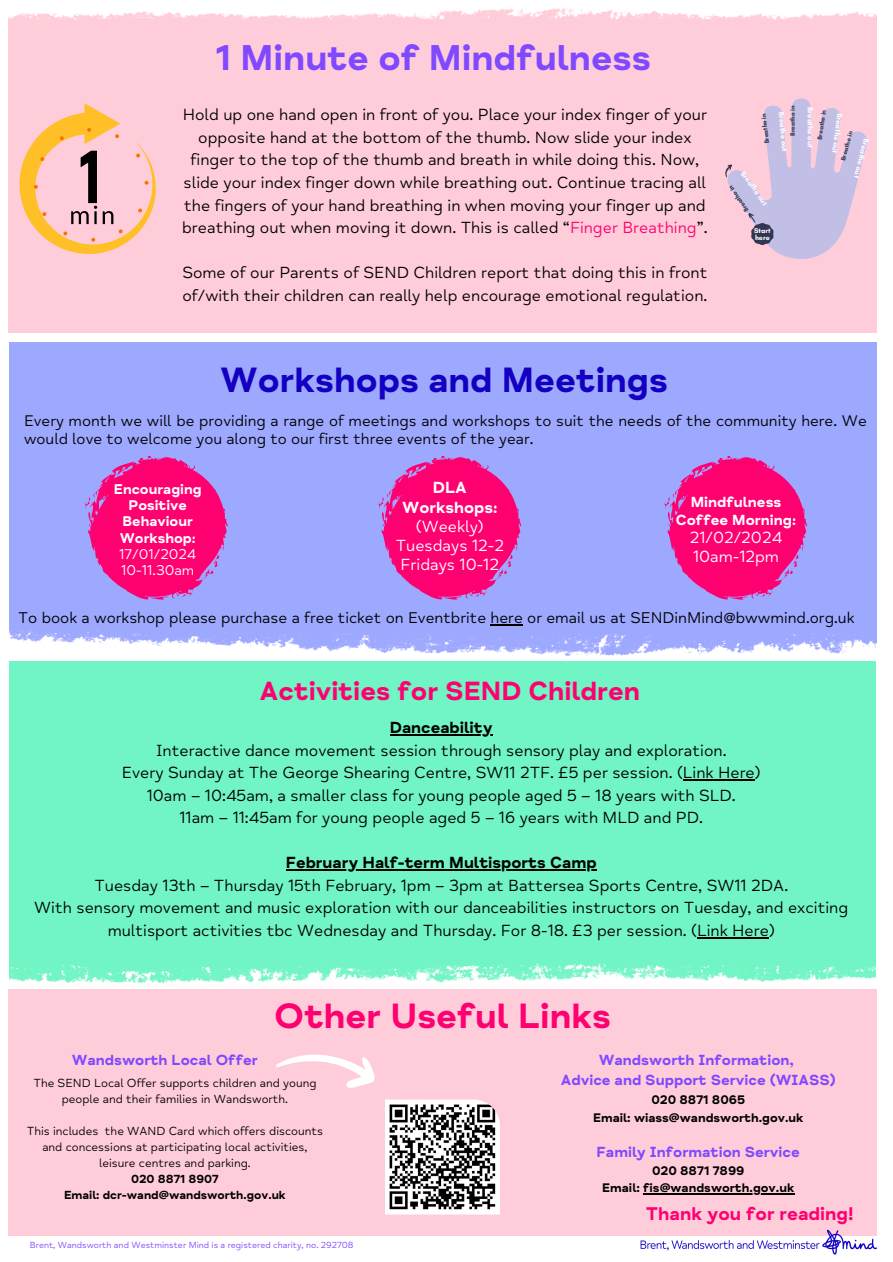
<style>
.page{position:relative;width:893px;height:1262px;background:#fff}
.page>*{position:absolute;margin:0;border:0;box-sizing:border-box;transform-origin:0 0}
.t1{font:700 36.75px "Mind Meridian";color:#8149ff}
.t2{font:700 36px "Mind Meridian";color:#1300c1}
.t3{font:36px "Mind Meridian Display";color:#ff0071}
.t4{font:27px "Mind Meridian Display";color:#ff0071}
.t5{font:700 18.75px "Mind Meridian";color:#ff0071}
.t6{font:16.5px/22.5px "Mind Meridian";color:#000;text-align:center}
.t7{font:16.5px/19.2px "Mind Meridian";color:#fff;text-align:center}
.t8{font:700 16.5px "Mind Meridian";color:#000}
.t9{font:15.9px "Mind Meridian";color:#000}
.t10{font:15.75px/18px "Mind Meridian";color:#000}
.t11{font:700 15px/20.9px "Mind Meridian";color:#8149ff;text-align:center}
.t12{font:15px/18px "Mind Meridian Display";color:#fff;text-align:center}
.t13{font:14.4px/16.2px "Mind Meridian Display";color:#fff;text-align:center}
.t14{font:14.4px "Mind Meridian";color:#fff}
.t15{font:700 12.75px/17px "Mind Meridian";color:#000;text-align:center}
.t16{font:12px/16px "Mind Meridian";color:#000;text-align:center}
.t17{font:700 12px "Mind Meridian";color:#000}
.t18{font:9px "Mind Meridian";color:#8149ff}
.t19{font:700 7.5px "Glacial Indifference";color:#fff}
.t20{font:700 7.05px "Glacial Indifference";color:#fff}
.t21{font:700 6.45px "Glacial Indifference";color:#333652}
.s1{color:#ff0071}
.s2{font-family:"Mind Meridian Display"}
</style>
<div class="page">
<div style="left:10px;top:702px;width:865px;height:282px;background:#71f5c4"></div>
<div style="left:9px;top:989px;width:867px;height:245px;background:#ffcdd9"></div>
<img style="left:10px;top:342px;width:866px;height:360px">
<svg style="left:85px;top:456px;width:142px;height:143px;background:#e42c96"></svg>
<svg style="left:378px;top:456px;width:143px;height:143px;background:#e42d97"></svg>
<svg style="left:664px;top:456px;width:142px;height:143px;background:#e42c96"></svg>
<img style="left:385px;top:1099px;width:115px;height:115px">
<svg style="left:274px;top:1016px;width:108px;height:105px;background:#ffd1dc"></svg>
<hr style="left:643px;top:1192px;width:151px;height:1px;background:#000">
<svg style="left:20px;top:103px;width:136px;height:151px;background:#f5c1a9"></svg>
<hr style="left:490px;top:624px;width:32px;height:1px;background:#000">
<img style="left:635px;top:1221px;width:242px;height:34px">
<hr style="left:389px;top:734px;width:103px;height:1px;background:#000">
<hr style="left:682px;top:779px;width:72px;height:1px;background:#000">
<hr style="left:286px;top:869px;width:310px;height:1px;background:#000">
<hr style="left:696px;top:936px;width:72px;height:1px;background:#000">
<svg style="left:722px;top:98px;width:144px;height:161px;background:#dbc2dd"></svg>
<p class="t1" style="left:215px;top:36px;width:437px">1 Minute of Mindfulness</p>
<p class="t6" style="left:182px;top:104px;width:526px">Hold up one hand open in front of you. Place your index finger of your opposite hand at the bottom of the thumb. Now slide your index finger to the top of the thumb and breath in while doing this. Now, slide your index finger down while breathing out. Continue tracing all the fingers of your hand breathing in when moving your finger up and breathing out when moving it down. This is called “<span class="s1">Finger Breathing</span>”.</p>
<h1 class="t6" style="left:182px;top:261px;width:526px;text-align:left">Some of our Parents of SEND Children report that doing this in front of/with their children can really help encourage emotional regulation.</h1>
<h6 class="t21" style="left:743px;top:213px;width:32px;rotate:-124deg">Breathe ni</h6>
<p class="t21" style="left:788px;top:136px;width:32px;rotate:-90deg">Breathe in</p>
<h5 class="t19" style="left:785px;top:111px;width:41px;rotate:85deg">Breathe out</h5>
<p class="t19" style="left:814px;top:107px;width:41px;rotate:90deg">Breathe out</p>
<p class="t19" style="left:844px;top:114px;width:41px;rotate:98deg">Breathe out</p>
<p class="t21" style="left:762px;top:144px;width:32px;rotate:-97deg">Breathe in</p>
<p class="t21" style="left:815px;top:139px;width:32px;rotate:-82deg">Breathe in</p>
<p class="t21" style="left:838px;top:160px;width:32px;rotate:-75deg">Breathe in</p>
<p class="t19" style="left:870px;top:140px;width:41px;rotate:104deg">Breathe out</p>
<p class="t20" style="left:753px;top:226px;width:18px">Start</p>
<h6 class="t20" style="left:754px;top:233px;width:16px">here</h6>
<p class="t2" style="left:220px;top:358px;width:449px">Workshops and Meetings</p>
<p class="t10" style="left:24px;top:412px;width:843px">Every month we will be providing a range of meetings and workshops to suit the needs of the community here. We would love to welcome you along to our first three events of the year.</p>
<h6 class="t13" style="left:114px;top:481px;width:89px">Encouraging<br>Positive<br>Behaviour<br>Workshop:</h6>
<p class="t14" style="left:119px;top:545px;width:78px">17/01/2024</p>
<p class="t14" style="left:121px;top:561px;width:75px">10-11.30am</p>
<h6 class="t7" style="left:395px;top:478px;width:110px"><span class="s2">DLA<br>Workshops: </span>(Weekly)<br>Tuesdays 12-2<br>Fridays 10-12</h6>
<p class="t12" style="left:675px;top:493px;width:122px">Mindfulness<br>Coffee Morning:</p>
<p class="t7" style="left:689px;top:528px;width:94px;text-align:left">21/02/2024<br>10am-12pm</p>
<p class="t9" style="left:18px;top:608px;width:837px">To book a workshop please purchase a free ticket on Eventbrite here or email us at SENDinMind@bwwmind.org.uk</p>
<h3 class="t4" style="left:259px;top:675px;width:382px">Activities for SEND Children</h3>
<p class="t8" style="left:389px;top:717px;width:104px">Danceability</p>
<p class="t6" style="left:122px;top:739px;width:640px">Interactive dance movement session through sensory play and exploration.<br>Every Sunday at The George Shearing Centre, SW11 2TF. £5 per session. (Link Here)<br>10am – 10:45am, a smaller class for young people aged 5 – 18 years with SLD.<br>11am – 11:45am for young people aged 5 – 16 years with MLD and PD.</p>
<p class="t8" style="left:286px;top:852px;width:312px">February Half-term Multisports Camp</p>
<p class="t6" style="left:34px;top:874px;width:815px">Tuesday 13th – Thursday 15th February, 1pm – 3pm at Battersea Sports Centre, SW11 2DA.<br>With sensory movement and music exploration with our danceabilities instructors on Tuesday, and exciting multisport activities tbc Wednesday and Thursday. For 8-18. £3 per session. (Link Here)</p>
<p class="t3" style="left:274px;top:993px;width:338px">Other Useful Links</p>
<p class="t11" style="left:72px;top:1049px;width:187px">Wandsworth Local Offer</p>
<p class="t16" style="left:33px;top:1075px;width:284px">The SEND Local Offer supports children and young people and their families in Wandsworth.</p>
<p class="t16" style="left:27px;top:1123px;width:298px">This includes the WAND Card which offers discounts and concessions at participating local activities, leisure centres and parking.</p>
<p class="t17" style="left:131px;top:1171px;width:89px">020 8871 8907</p>
<p class="t17" style="left:64px;top:1187px;width:223px">Email: dcr-wand@wandsworth.gov.uk</p>
<h1 class="t18" style="left:30px;top:1239px;width:325px">Brent, Wandsworth and Westminster Mind is a registered charity, no. 292708</h1>
<p class="t11" style="left:560px;top:1049px;width:276px">Wandsworth Information,<br>Advice and Support Service (WIASS)</p>
<p class="t15" style="left:593px;top:1091px;width:212px;line-height:17.4px">020 8871 8065<br>Email: wiass@wandsworth.gov.uk</p>
<p class="t11" style="left:596px;top:1141px;width:205px">Family Information Service</p>
<p class="t15" style="left:602px;top:1162px;width:193px">020 8871 7899<br>Email: fis@wandsworth.gov.uk</p>
<p class="t5" style="left:645px;top:1202px;width:209px">Thank you for reading!</p>
</div>
